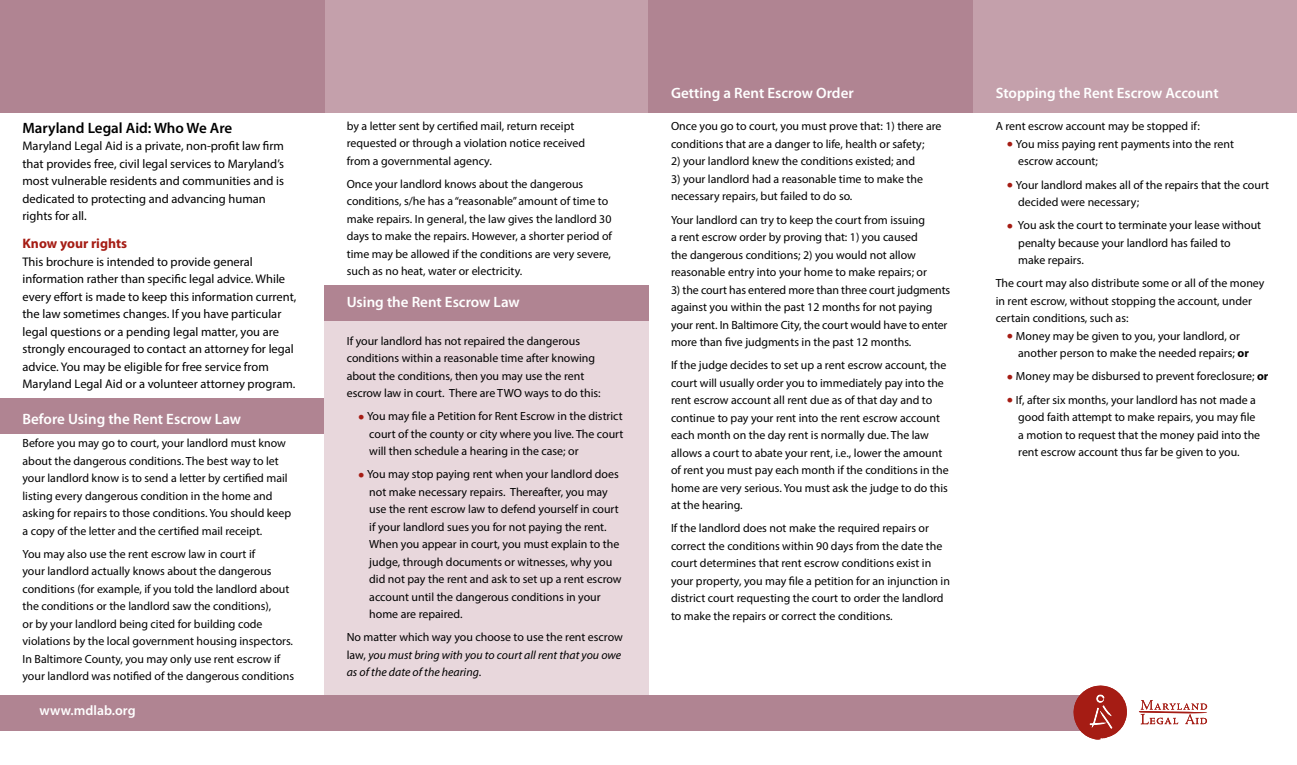
<style>
.page{position:relative;width:1297px;height:765px;background:#fff}
.page>*{position:absolute;margin:0;border:0;box-sizing:border-box;transform-origin:0 0}
.t1{font:600 15px "Myriad Pro";color:#fff}
.t2{font:600 15px "Myriad Pro";color:#000}
.t3{font:700 13.75px "Myriad Pro";color:#a51c14}
.t4{font:600 13.75px "Myriad Pro";color:#fff}
.t5{font:12.5px/17.5px "Myriad Pro";color:#000}
.t6{font:11.88px/17.5px "Myriad Pro";color:#000}
.t7{font:italic 11.88px/17.5px "Myriad Pro";color:#000}
.s1{font-size:22.5px;color:#a51c14}
.s2{font-style:normal}
.s3{font-weight:700}
</style>
<div class="page">
<div style="left:0;top:398px;width:324px;height:36px;background:#b08492"></div>
<div style="left:972px;top:0;width:324px;height:112px;background:#c4a0ab"></div>
<div style="left:324px;top:0;width:324px;height:112px;background:#c4a0ab"></div>
<div style="left:324px;top:318px;width:324px;height:382px;background:#e8d7dc"></div>
<div style="left:0;top:0;width:324px;height:112px;background:#b08492"></div>
<div style="left:0;top:695px;width:1088px;height:36px;background:#b08492"></div>
<div style="left:324px;top:285px;width:324px;height:36px;background:#b08492"></div>
<div style="left:648px;top:0;width:324px;height:112px;background:#b08492"></div>
<svg style="left:1073px;top:685px;width:53px;height:55px"></svg>
<svg style="left:1139px;top:700px;width:69px;height:24px"></svg>
<p class="t2" style="left:22px;top:118px;width:211px">Maryland Legal Aid: Who We Are</p>
<p class="t5" style="left:22px;top:137px;width:263px">Maryland Legal Aid is a private, non-profit law firm that provides free, civil legal services to Maryland’s most vulnerable residents and communities and is dedicated to protecting and advancing human rights for all.</p>
<p class="t3" style="left:22px;top:234px;width:106px">Know your rights</p>
<p class="t5" style="left:22px;top:252px;width:275px">This brochure is intended to provide general information rather than specific legal advice. While every effort is made to keep this information current, the law sometimes changes. If you have particular legal questions or a pending legal matter, you are strongly encouraged to contact an attorney for legal advice. You may be eligible for free service from Maryland Legal Aid or a volunteer attorney program.</p>
<p class="t1" style="left:22px;top:409px;width:220px">Before Using the Rent Escrow Law</p>
<p class="t6" style="left:22px;top:434px;width:270px">Before you may go to court, your landlord must know about the dangerous conditions. The best way to let your landlord know is to send a letter by certified mail listing every dangerous condition in the home and asking for repairs to those conditions. You should keep a copy of the letter and the certified mail receipt.</p>
<p class="t6" style="left:22px;top:545px;width:273px">You may also use the rent escrow law in court if<br>your landlord actually knows about the dangerous conditions (for example, if you told the landlord about the conditions or the landlord saw the conditions),<br>or by your landlord being cited for building code violations by the local government housing inspectors.<br>In Baltimore County, you may only use rent escrow if your landlord was notified of the dangerous conditions</p>
<p class="t4" style="left:39px;top:702px;width:98px">www.mdlab.org</p>
<p class="t6" style="left:346px;top:117px;width:240px">by a letter sent by certified mail, return receipt requested or through a violation notice received from a governmental agency.</p>
<p class="t6" style="left:346px;top:175px;width:267px">Once your landlord knows about the dangerous conditions, s/he has a “reasonable” amount of time to make repairs. In general, the law gives the landlord 30 days to make the repairs. However, a shorter period of time may be allowed if the conditions are very severe, such as no heat, water or electricity.</p>
<p class="t1" style="left:347px;top:293px;width:174px">Using the Rent Escrow Law</p>
<p class="t6" style="left:346px;top:332px;width:255px">If your landlord has not repaired the dangerous conditions within a reasonable time after knowing about the conditions, then you may use the rent escrow law in court. There are TWO ways to do this:</p>
<p class="t6" style="left:369px;top:407px;width:255px;text-align:justify;text-indent:-11px"><span class="s1">•</span> You may file a Petition for Rent Escrow in the district court of the county or city where you live. The court will then schedule a hearing in the case; or</p>
<p class="t6" style="left:369px;top:465px;width:254px;text-indent:-11px"><span class="s1">•</span> You may stop paying rent when your landlord does not make necessary repairs. Thereafter, you may use the rent escrow law to defend yourself in court if your landlord sues you for not paying the rent.<br>When you appear in court, you must explain to the judge, through documents or witnesses, why you did not pay the rent and ask to set up a rent escrow account until the dangerous conditions in your home are repaired.</p>
<p class="t7" style="left:346px;top:629px;width:277px"><span class="s2">No matter which way you choose to use the rent escrow law,</span> you must bring with you to court all rent that you owe as of the date of the hearing<span class="s2">.</span></p>
<p class="t1" style="left:671px;top:83px;width:184px">Getting a Rent Escrow Order</p>
<p class="t1" style="left:995px;top:83px;width:224px">Stopping the Rent Escrow Account</p>
<p class="t6" style="left:671px;top:117px;width:272px">Once you go to court, you must prove that: 1) there are conditions that are a danger to life, health or safety;</p>
<p class="t6" style="left:671px;top:152px;width:245px">2) your landlord knew the conditions existed; and</p>
<p class="t6" style="left:671px;top:170px;width:253px">3) your landlord had a reasonable time to make the necessary repairs, but failed to do so.</p>
<p class="t6" style="left:671px;top:211px;width:257px">Your landlord can try to keep the court from issuing a rent escrow order by proving that: 1) you caused the dangerous conditions; 2) you would not allow reasonable entry into your home to make repairs; or</p>
<p class="t6" style="left:671px;top:281px;width:280px">3) the court has entered more than three court judgments against you within the past 12 months for not paying your rent. In Baltimore City, the court would have to enter more than five judgments in the past 12 months.</p>
<p class="t6" style="left:671px;top:356px;width:279px">If the judge decides to set up a rent escrow account, the court will usually order you to immediately pay into the rent escrow account all rent due as of that day and to continue to pay your rent into the rent escrow account each month on the day rent is normally due. The law allows a court to abate your rent, i.e., lower the amount of rent you must pay each month if the conditions in the home are very serious. You must ask the judge to do this at the hearing.</p>
<p class="t6" style="left:671px;top:519px;width:280px">If the landlord does not make the required repairs or correct the conditions within 90 days from the date the court determines that rent escrow conditions exist in your property, you may file a petition for an injunction in district court requesting the court to order the landlord to make the repairs or correct the conditions.</p>
<p class="t6" style="left:995px;top:117px;width:205px">A rent escrow account may be stopped if:</p>
<p class="t6" style="left:1017px;top:135px;width:217px;text-indent:-11px"><span class="s1">•</span> You miss paying rent payments into the rent escrow account;</p>
<p class="t6" style="left:1017px;top:176px;width:252px;text-indent:-11px"><span class="s1">•</span> Your landlord makes all of the repairs that the court decided were necessary;</p>
<p class="t6" style="left:1017px;top:216px;width:244px;text-indent:-11px"><span class="s1">•</span> You ask the court to terminate your lease without penalty because your landlord has failed to<br>make repairs.</p>
<p class="t6" style="left:995px;top:274px;width:270px">The court may also distribute some or all of the money in rent escrow, without stopping the account, under certain conditions, such as:</p>
<p class="t6" style="left:1017px;top:327px;width:232px;text-indent:-11px"><span class="s1">•</span> Money may be given to you, your landlord, or another person to make the needed repairs; <span class="s3">or</span></p>
<p class="t6" style="left:1006px;top:367px;width:263px"><span class="s1">•</span> Money may be disbursed to prevent foreclosure; <span class="s3">or</span></p>
<p class="t6" style="left:1017px;top:391px;width:243px;text-indent:-11px"><span class="s1">•</span> If, after six months, your landlord has not made a good faith attempt to make repairs, you may file a motion to request that the money paid into the rent escrow account thus far be given to you.</p>
</div>
